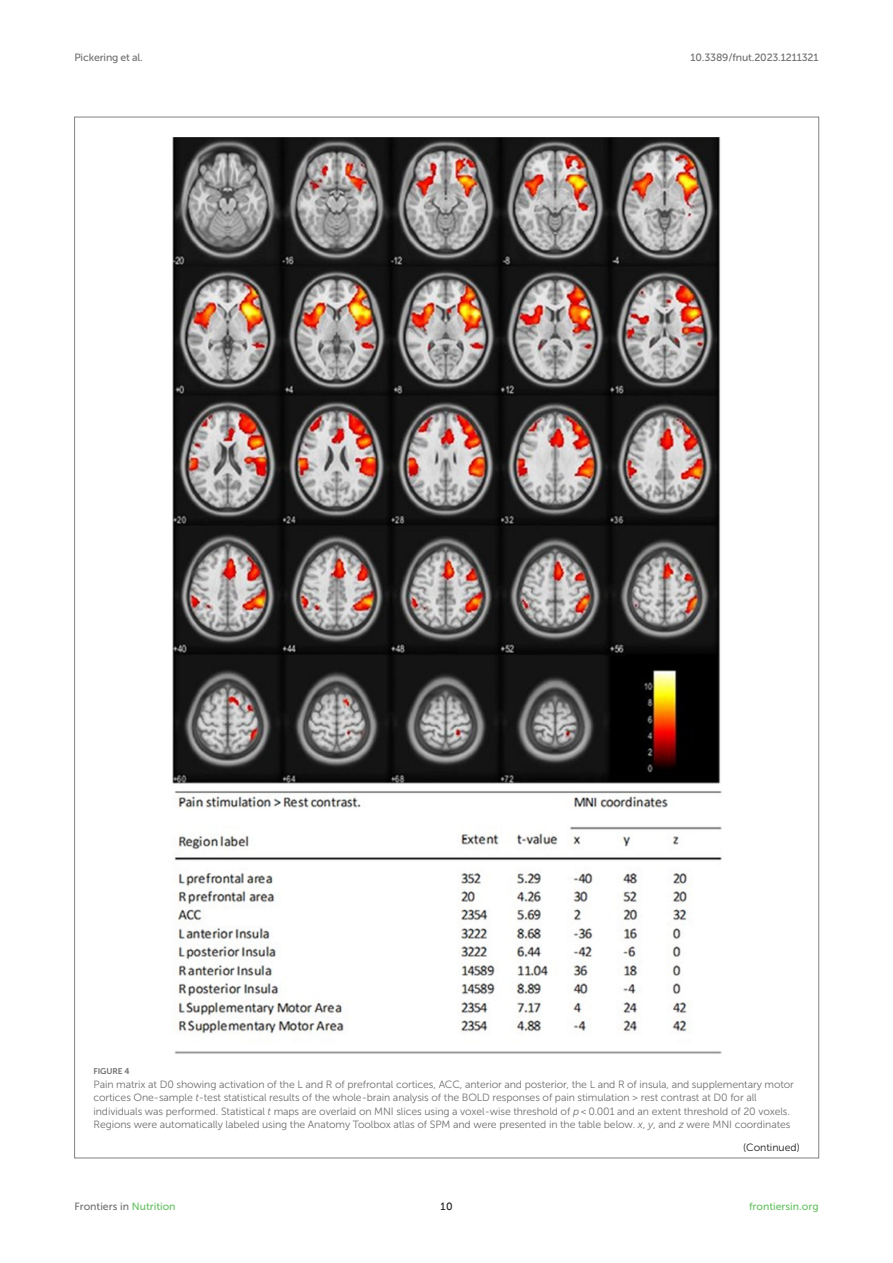
<style>
.page{position:relative;width:893px;height:1263px;background:#fff}
.page>*{position:absolute;margin:0;border:0;box-sizing:border-box;transform-origin:0 0}
.FIG_LEG{font:10.5px/13.5px "Museo Sans 300";letter-spacing:-.01em;color:#706f70}
.t1{font:10.5px "Museo Sans 500";letter-spacing:-.015em;color:#706f70}
.t2{font:10.5px "Museo Sans 500";color:#65c161}
.T_Continue{font:10.5px "Museo Sans 300";color:#1b1c1b}
.t3{font:10.5px "Museo Sans 500";color:#1b1c1b}
.FIG_HD{font:8.25px "Museo Sans 700";letter-spacing:-.01em;color:#706f70}
.s1{font-style:italic}
.s2{color:#65c161}
</style>
<div class="page">
<img style="left:172px;top:137px;width:550px;height:917px">
<p class="t1" style="left:74px;top:51px;width:70px">Pickering et al.</p>
<p class="t1" style="left:691px;top:51px;width:129px">10.3389/fnut.2023.1211321</p>
<p class="FIG_HD" style="left:94px;top:1067px;width:37px">FIGURE 4</p>
<p class="FIG_LEG" style="left:94px;top:1078px;width:702px">Pain matrix at D0 showing activation of the L and R of prefrontal cortices, ACC, anterior and posterior, the L and R of insula, and supplementary motor cortices One-sample <span class="s1">t</span>-test statistical results of the whole-brain analysis of the BOLD responses of pain stimulation &gt; rest contrast at D0 for all individuals was performed. Statistical <span class="s1">t</span> maps are overlaid on MNI slices using a voxel-wise threshold of <span class="s1">p</span> &lt; 0.001 and an extent threshold of 20 voxels.<br>Regions were automatically labeled using the Anatomy Toolbox atlas of SPM and were presented in the table below. <span class="s1">x</span>, <span class="s1">y</span>, and <span class="s1">z</span> were MNI coordinates</p>
<p class="T_Continue" style="left:743px;top:1142px;width:58px">(Continued)</p>
<p class="t1" style="left:74px;top:1200px;width:103px">Frontiers in <span class="s2">Nutrition</span></p>
<p class="t3" style="left:440px;top:1200px;width:14px">10</p>
<p class="t2" style="left:749px;top:1200px;width:71px">frontiersin.org</p>
</div>
